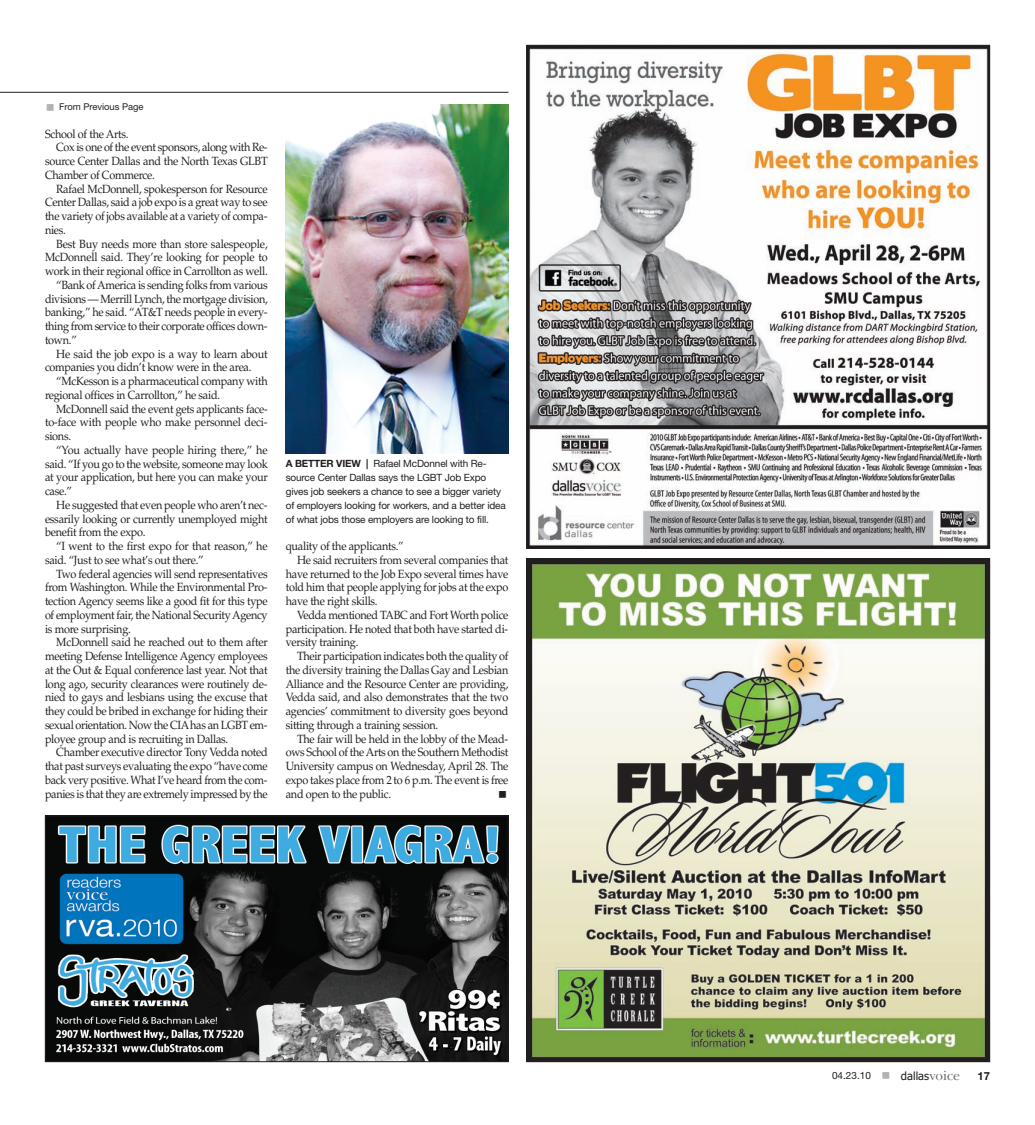
<style>
.page{position:relative;width:1035px;height:1125px;background:#fff}
.page>*{position:absolute;margin:0;border:0;box-sizing:border-box;transform-origin:0 0}
.t1{font:17.5px "Blackoak Std";color:#231f20;scale:.8 1}
.t2{font:11.88px "Palatino LT Std";letter-spacing:-.025em;color:#231f20;scale:.92 1}
.t3{font:700 11.25px "Helvetica Neue";color:#231f20}
.t4{font:10px/14px "Helvetica Neue";letter-spacing:-.015em;color:#231f20}
.t5{font:9.38px "Helvetica Neue";color:#231f20}
.s1{font-family:"Blackoak Std";font-size:17.5px;color:#b2b3b7}
.s2{font-weight:700}
.s3{font-family:"Tahoma";font-size:11.25px}
.s4{font-family:"Baskerville Cyr LT Std Upright";font-size:13.75px;color:#6c6d70}
</style>
<div class="page">
<hr style="left:0;top:92px;width:509px;height:1px;background:#231f20">
<img style="left:286px;top:105px;width:222px;height:348px">
<img style="left:528px;top:560px;width:460px;height:500px">
<img style="left:528px;top:47px;width:460px;height:500px">
<img style="left:47px;top:818px;width:459px;height:242px">
<div style="left:45px;top:816px;width:463px;height:246px;border:1px solid #231f20"></div>
<p class="t5" style="left:45px;top:103px;width:100px"><span class="s1">•</span> From Previous Page</p>
<p class="t2" style="left:45px;top:129px;width:92px">School of the Arts.</p>
<p class="t2" style="left:56px;top:143px;width:231px">Cox is one of the event sponsors, along with Re-</p>
<p class="t2" style="left:45px;top:157px;width:244px">source Center Dallas and the North Texas GLBT</p>
<p class="t2" style="left:45px;top:170px;width:121px">Chamber of Commerce.</p>
<p class="t2" style="left:56px;top:184px;width:231px">Rafael McDonnell, spokesperson for Resource</p>
<p class="t2" style="left:45px;top:198px;width:244px">Center Dallas, said a job expo is a great way to see</p>
<p class="t2" style="left:45px;top:212px;width:243px">the variety of jobs available at a variety of compa-</p>
<p class="t2" style="left:45px;top:225px;width:24px">nies.</p>
<p class="t2" style="left:56px;top:239px;width:231px">Best Buy needs more than store salespeople,</p>
<p class="t2" style="left:45px;top:253px;width:244px">McDonnell said. They’re looking for people to</p>
<p class="t2" style="left:45px;top:267px;width:244px">work in their regional office in Carrollton as well.</p>
<p class="t2" style="left:56px;top:280px;width:231px">“Bank of America is sending folks from various</p>
<p class="t2" style="left:45px;top:294px;width:244px">divisions — Merrill Lynch, the mortgage division,</p>
<p class="t2" style="left:45px;top:308px;width:243px">banking,” he said. “AT&amp;T needs people in every-</p>
<p class="t2" style="left:45px;top:322px;width:243px">thing from service to their corporate offices down-</p>
<p class="t2" style="left:45px;top:335px;width:36px">town.”</p>
<p class="t2" style="left:56px;top:349px;width:231px">He said the job expo is a way to learn about</p>
<p class="t2" style="left:45px;top:363px;width:226px">companies you didn’t know were in the area.</p>
<p class="t2" style="left:56px;top:377px;width:231px">“McKesson is a pharmaceutical company with</p>
<p class="t2" style="left:45px;top:390px;width:192px">regional offices in Carrollton,” he said.</p>
<p class="t2" style="left:56px;top:404px;width:231px">McDonnell said the event gets applicants face-</p>
<p class="t2" style="left:45px;top:418px;width:243px">to-face with people who make personnel deci-</p>
<p class="t2" style="left:45px;top:432px;width:30px">sions.</p>
<p class="t2" style="left:56px;top:445px;width:231px">“You actually have people hiring there,” he</p>
<p class="t2" style="left:45px;top:459px;width:244px">said. “If you go to the website, someone may look</p>
<p class="t2" style="left:45px;top:473px;width:244px">at your application, but here you can make your</p>
<p class="t2" style="left:45px;top:487px;width:31px">case.”</p>
<p class="t2" style="left:56px;top:500px;width:231px">He suggested that even people who aren’t nec-</p>
<p class="t2" style="left:45px;top:514px;width:244px">essarily looking or currently unemployed might</p>
<p class="t2" style="left:45px;top:528px;width:111px">benefit from the expo.</p>
<p class="t2" style="left:56px;top:542px;width:231px">“I went to the first expo for that reason,” he</p>
<p class="t2" style="left:45px;top:555px;width:174px">said. “Just to see what’s out there.”</p>
<p class="t2" style="left:56px;top:569px;width:231px">Two federal agencies will send representatives</p>
<p class="t2" style="left:45px;top:583px;width:243px">from Washington. While the Environmental Pro-</p>
<p class="t2" style="left:45px;top:597px;width:244px">tection Agency seems like a good fit for this type</p>
<p class="t2" style="left:45px;top:610px;width:244px">of employment fair, the National Security Agency</p>
<p class="t2" style="left:45px;top:624px;width:95px">is more surprising.</p>
<p class="t2" style="left:56px;top:638px;width:231px">McDonnell said he reached out to them after</p>
<p class="t2" style="left:45px;top:652px;width:244px">meeting Defense Intelligence Agency employees</p>
<p class="t2" style="left:45px;top:665px;width:244px">at the Out &amp; Equal conference last year. Not that</p>
<p class="t2" style="left:45px;top:679px;width:243px">long ago, security clearances were routinely de-</p>
<p class="t2" style="left:45px;top:693px;width:244px">nied to gays and lesbians using the excuse that</p>
<p class="t2" style="left:45px;top:707px;width:244px">they could be bribed in exchange for hiding their</p>
<p class="t2" style="left:45px;top:720px;width:243px">sexual orientation. Now the CIA has an LGBT em-</p>
<p class="t2" style="left:45px;top:734px;width:201px">ployee group and is recruiting in Dallas.</p>
<p class="t2" style="left:56px;top:748px;width:231px">Chamber executive director Tony Vedda noted</p>
<p class="t2" style="left:45px;top:762px;width:244px">that past surveys evaluating the expo “have come</p>
<p class="t2" style="left:45px;top:775px;width:243px">back very positive. What I’ve heard from the com-</p>
<p class="t2" style="left:45px;top:789px;width:244px">panies is that they are extremely impressed by the</p>
<p class="t4" style="left:286px;top:457px;width:222px"><span class="s2">A BETTER VIEW |</span> Rafael McDonnel with Re&shy;source Center Dallas says the LGBT Job Expo gives job seekers a chance to see a bigger variety of employers looking for workers, and a better idea of what jobs those employers are looking to fill.</p>
<p class="t2" style="left:286px;top:542px;width:130px">quality of the applicants.”</p>
<p class="t2" style="left:297px;top:555px;width:231px">He said recruiters from several companies that</p>
<p class="t2" style="left:286px;top:569px;width:244px">have returned to the Job Expo several times have</p>
<p class="t2" style="left:286px;top:583px;width:244px">told him that people applying for jobs at the expo</p>
<p class="t2" style="left:286px;top:597px;width:101px">have the right skills.</p>
<p class="t2" style="left:297px;top:610px;width:231px">Vedda mentioned TABC and Fort Worth police</p>
<p class="t2" style="left:286px;top:624px;width:243px">participation. He noted that both have started di-</p>
<p class="t2" style="left:286px;top:638px;width:81px">versity training.</p>
<p class="t2" style="left:297px;top:652px;width:231px">Their participation indicates both the quality of</p>
<p class="t2" style="left:286px;top:665px;width:244px">the diversity training the Dallas Gay and Lesbian</p>
<p class="t2" style="left:286px;top:679px;width:244px">Alliance and the Resource Center are providing,</p>
<p class="t2" style="left:286px;top:693px;width:244px">Vedda said, and also demonstrates that the two</p>
<p class="t2" style="left:286px;top:707px;width:244px">agencies’ commitment to diversity goes beyond</p>
<p class="t2" style="left:286px;top:720px;width:167px">sitting through a training session.</p>
<p class="t2" style="left:297px;top:734px;width:231px">The fair will be held in the lobby of the Mead-</p>
<p class="t2" style="left:286px;top:748px;width:244px">ows School of the Arts on the Southern Methodist</p>
<p class="t2" style="left:286px;top:762px;width:244px">University campus on Wednesday, April 28. The</p>
<p class="t2" style="left:286px;top:775px;width:244px">expo takes place from 2 to 6 p.m. The event is free</p>
<p class="t2" style="left:286px;top:789px;width:116px">and open to the public.</p>
<p class="t1" style="left:497px;top:785px;width:15px">•</p>
<p class="t4" style="left:832px;top:1070px;width:130px">04.23.10 <span class="s1">•</span> <span class="s3">dallas</span><span class="s4">voice</span></p>
<p class="t3" style="left:977px;top:1072px;width:14px">17</p>
</div>
